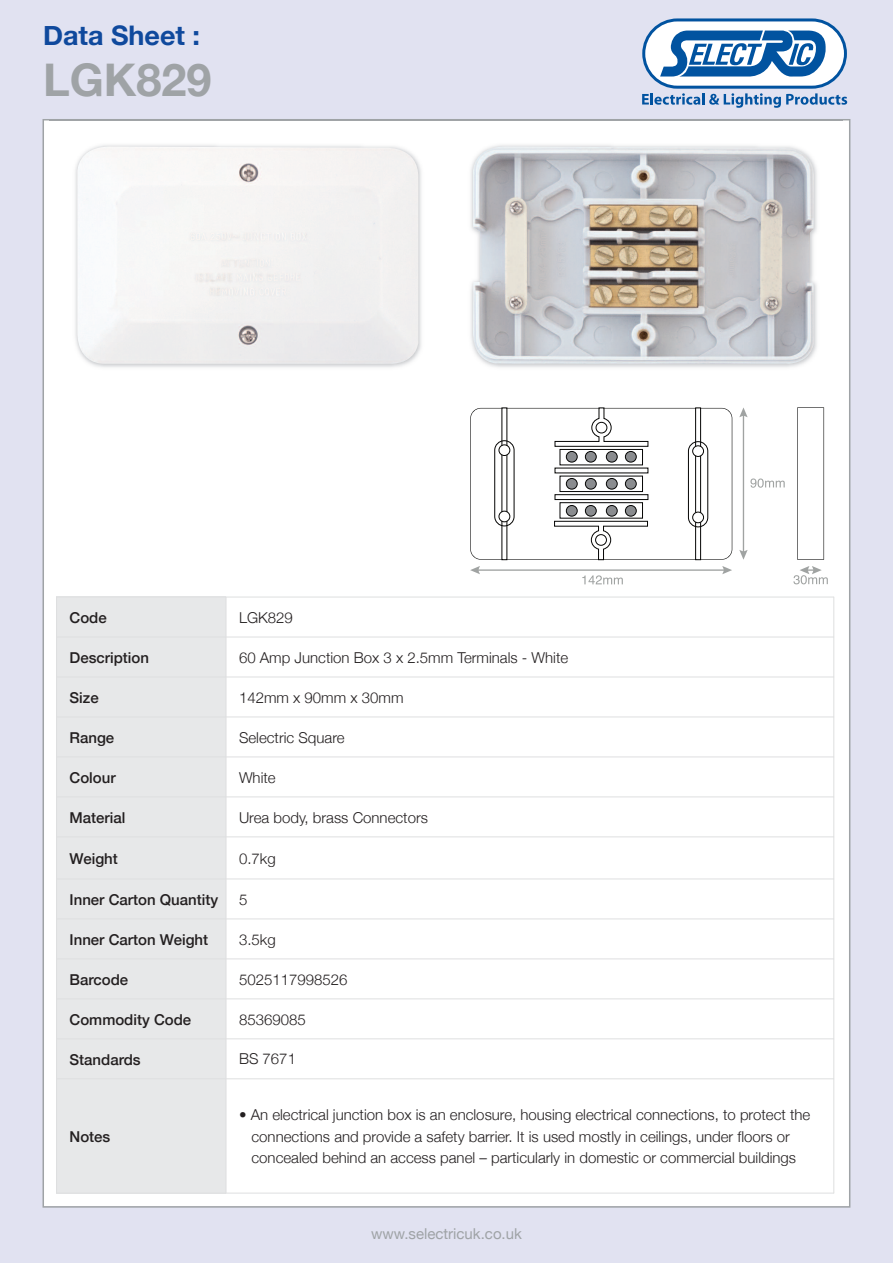
<style>
.page{position:relative;width:893px;height:1263px;background:#e1e2f1}
.page>*{position:absolute;margin:0;border:0;box-sizing:border-box;transform-origin:0 0}
.t1{font:700 45px "Helvetica Neue";color:#9fa3a6}
.t2{font:700 27px "Helvetica Neue";color:#0f499d}
.t3{font:300 15px/21.3px "Helvetica Neue";color:#231f20;text-align:center}
.t4{font:500 15px "Helvetica Neue";color:#231f20}
.t5{font:15px "Helvetica Neue";color:#9fa3a6}
</style>
<div class="page">
<div style="left:44px;top:120px;width:805px;height:1086px;background:#fff"></div>
<svg style="left:642px;top:18px;width:205px;height:90px"></svg>
<div style="left:56px;top:597px;width:170px;height:40px;background:#e7e8e9"></div>
<div style="left:56px;top:637px;width:170px;height:40px;background:#e7e8e9"></div>
<div style="left:56px;top:677px;width:170px;height:40px;background:#e7e8e9"></div>
<div style="left:56px;top:717px;width:170px;height:40px;background:#e7e8e9"></div>
<div style="left:56px;top:757px;width:170px;height:40px;background:#e7e8e9"></div>
<div style="left:56px;top:797px;width:170px;height:40px;background:#e7e8e9"></div>
<div style="left:56px;top:837px;width:170px;height:42px;background:#e7e8e9"></div>
<div style="left:56px;top:879px;width:170px;height:40px;background:#e7e8e9"></div>
<div style="left:56px;top:919px;width:170px;height:40px;background:#e7e8e9"></div>
<div style="left:56px;top:959px;width:170px;height:40px;background:#e7e8e9"></div>
<div style="left:56px;top:999px;width:170px;height:40px;background:#e7e8e9"></div>
<div style="left:56px;top:1039px;width:170px;height:40px;background:#e7e8e9"></div>
<div style="left:56px;top:1079px;width:170px;height:114px;background:#e7e8e9"></div>
<hr style="left:56px;top:597px;width:1px;height:596px;background:#dedfe0">
<hr style="left:226px;top:597px;width:1px;height:596px;background:#dedfe0">
<hr style="left:833px;top:597px;width:1px;height:596px;background:#dedfe0">
<hr style="left:56px;top:597px;width:778px;height:1px;background:#dedfe0">
<hr style="left:56px;top:637px;width:778px;height:1px;background:#dedfe0">
<hr style="left:56px;top:677px;width:778px;height:1px;background:#dedfe0">
<hr style="left:56px;top:717px;width:778px;height:1px;background:#dedfe0">
<hr style="left:56px;top:757px;width:778px;height:1px;background:#dedfe0">
<hr style="left:56px;top:797px;width:778px;height:1px;background:#dedfe0">
<hr style="left:56px;top:837px;width:778px;height:1px;background:#dedfe0">
<hr style="left:56px;top:879px;width:778px;height:1px;background:#dedfe0">
<hr style="left:56px;top:919px;width:778px;height:1px;background:#dedfe0">
<hr style="left:56px;top:959px;width:778px;height:1px;background:#dedfe0">
<hr style="left:56px;top:998px;width:778px;height:1px;background:#dedfe0">
<hr style="left:56px;top:1038px;width:778px;height:1px;background:#dedfe0">
<hr style="left:56px;top:1078px;width:778px;height:1px;background:#dedfe0">
<hr style="left:56px;top:1193px;width:778px;height:1px;background:#dedfe0">
<svg style="left:797px;top:407px;width:27px;height:153px"></svg>
<svg style="left:470px;top:566px;width:262px;height:18px"></svg>
<svg style="left:739px;top:407px;width:46px;height:153px"></svg>
<svg style="left:793px;top:566px;width:35px;height:18px"></svg>
<svg style="left:470px;top:408px;width:262px;height:152px"></svg>
<div style="left:595px;top:534px;width:12px;height:11px;border:1px solid #050504;border-radius:50%"></div>
<div style="left:495px;top:441px;width:19px;height:85px;border:1px solid #050504;border-radius:10px"></div>
<div style="left:499px;top:445px;width:11px;height:10px;background:#fff;border-radius:50%"></div>
<div style="left:499px;top:445px;width:11px;height:11px;border:1px solid #050504;border-radius:50%"></div>
<div style="left:499px;top:511px;width:11px;height:11px;background:#fff;border-radius:50%"></div>
<div style="left:499px;top:511px;width:11px;height:11px;border:1px solid #050504;border-radius:50%"></div>
<div style="left:696px;top:408px;width:5px;height:152px;background:#fff"></div>
<div style="left:695px;top:408px;width:6px;height:152px;border:1px solid #050504"></div>
<div style="left:688px;top:441px;width:20px;height:86px;border:1px solid #050504;border-radius:10px"></div>
<div style="left:693px;top:512px;width:10px;height:11px;background:#fff;border-radius:50%"></div>
<div style="left:692px;top:512px;width:12px;height:11px;border:1px solid #050504;border-radius:50%"></div>
<div style="left:693px;top:446px;width:10px;height:10px;background:#fff;border-radius:50%"></div>
<div style="left:692px;top:446px;width:12px;height:11px;border:1px solid #050504;border-radius:50%"></div>
<img style="left:49px;top:120px;width:793px;height:248px">
<img style="left:77px;top:147px;width:342px;height:217px">
<img style="left:473px;top:147px;width:341px;height:217px">
<h2 class="t2" style="left:43px;top:18px;width:159px">Data Sheet :</h2>
<h1 class="t1" style="left:43px;top:52px;width:170px">LGK829</h1>
<p class="t4" style="left:70px;top:608px;width:39px">Code</p>
<p class="t3" style="left:239px;top:606px;width:55px">LGK829</p>
<p class="t4" style="left:70px;top:648px;width:81px">Description</p>
<p class="t3" style="left:239px;top:646px;width:331px">60 Amp Junction Box 3 x 2.5mm Terminals - White</p>
<p class="t4" style="left:70px;top:688px;width:31px">Size</p>
<p class="t3" style="left:239px;top:686px;width:166px">142mm x 90mm x 30mm</p>
<p class="t4" style="left:70px;top:728px;width:46px">Range</p>
<p class="t3" style="left:239px;top:726px;width:107px">Selectric Square</p>
<p class="t4" style="left:70px;top:768px;width:48px">Colour</p>
<p class="t3" style="left:239px;top:766px;width:38px">White</p>
<p class="t4" style="left:70px;top:808px;width:57px">Material</p>
<p class="t3" style="left:239px;top:806px;width:190px">Urea body, brass Connectors</p>
<p class="t4" style="left:70px;top:849px;width:50px">Weight</p>
<p class="t3" style="left:239px;top:847px;width:38px">0.7kg</p>
<p class="t4" style="left:70px;top:890px;width:150px">Inner Carton Quantity</p>
<p class="t3" style="left:239px;top:888px;width:10px">5</p>
<p class="t4" style="left:70px;top:930px;width:140px">Inner Carton Weight</p>
<p class="t3" style="left:239px;top:928px;width:38px">3.5kg</p>
<p class="t4" style="left:70px;top:970px;width:60px">Barcode</p>
<p class="t3" style="left:239px;top:968px;width:110px">5025117998526</p>
<p class="t4" style="left:70px;top:1010px;width:123px">Commodity Code</p>
<p class="t3" style="left:239px;top:1008px;width:68px">85369085</p>
<p class="t4" style="left:70px;top:1050px;width:73px">Standards</p>
<p class="t3" style="left:239px;top:1048px;width:58px">BS 7671</p>
<p class="t4" style="left:70px;top:1127px;width:42px">Notes</p>
<p class="t3" style="left:239px;top:1104px;width:573px">• An electrical junction box is an enclosure, housing electrical connections, to protect the connections and provide a safety barrier. It is used mostly in ceilings, under floors or concealed behind an access panel – particularly in domestic or commercial buildings</p>
<p class="t5" style="left:371px;top:1225px;width:152px">www.selectricuk.co.uk</p>
</div>
